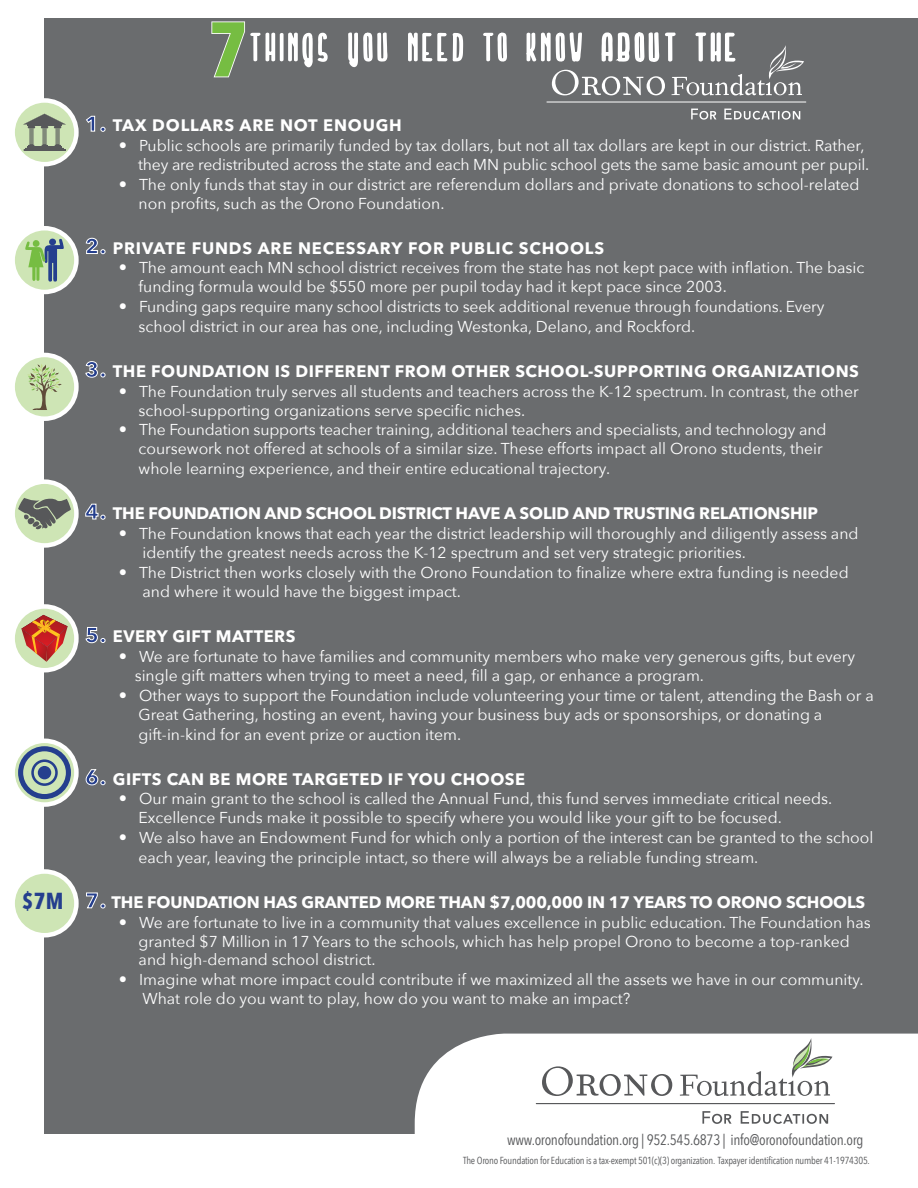
<style>
.page{position:relative;width:918px;height:1188px;background:#fff}
.page>*{position:absolute;margin:0;border:0;box-sizing:border-box;transform-origin:0 0}
.t1{font:700 condensed 76.5px "Avenir Next LT Pro";color:#76bd42}
.t2{font:700 condensed 22.95px "Avenir Next LT Pro";color:#253f8e}
.t3{font:700 16.5px "Avenir Next LT Pro";letter-spacing:-.01em;color:#fff}
.t4{font:700 16.5px "Avenir Next LT Pro";letter-spacing:.03em;color:#fff}
.t5{font:700 16.5px "Avenir Next LT Pro";letter-spacing:.05em;color:#fff}
.t6{font:15.75px/18.9px "Avenir Next";color:#fff}
.t7{font:15px "Avenir Next Condensed";letter-spacing:-.02em;color:#57585a}
.t8{font:10.2px "Avenir Next Condensed";letter-spacing:-.02em;color:#57585a}
.s1{font-size:21px;color:#253f8e}
.s2{font-family:"Avenir Next Condensed";font-weight:500;font-size:16.5px}
</style>
<div class="page">
<div style="left:45px;top:15px;width:873px;height:1119px;background:#6a6c6e"></div>
<svg style="left:86px;top:116px;width:9px;height:16px"></svg>
<svg style="left:101px;top:127px;width:4px;height:4px"></svg>
<svg style="left:86px;top:238px;width:19px;height:16px"></svg>
<svg style="left:85px;top:361px;width:20px;height:17px"></svg>
<svg style="left:85px;top:503px;width:20px;height:17px"></svg>
<svg style="left:85px;top:627px;width:20px;height:16px"></svg>
<svg style="left:85px;top:769px;width:20px;height:17px"></svg>
<svg style="left:86px;top:892px;width:19px;height:17px"></svg>
<svg style="left:348px;top:32px;width:40px;height:36px"></svg>
<svg style="left:408px;top:32px;width:56px;height:30px"></svg>
<svg style="left:483px;top:32px;width:24px;height:30px"></svg>
<div style="left:415px;top:1034px;width:503px;height:100px;background:#fff"></div>
<svg style="left:536px;top:1038px;width:299px;height:66px;background:#eaeaea"></svg>
<svg style="left:702px;top:1111px;width:126px;height:13px;background:#cecfcf"></svg>
<svg style="left:13px;top:100px;width:63px;height:64px"></svg>
<div style="left:10px;top:98px;width:69px;height:68px;border:4px solid #fff;border-radius:50%"></div>
<hr style="left:23px;top:149px;width:43px;height:2px;background:#57585a">
<hr style="left:25px;top:148px;width:39px;height:2px;background:#57585a">
<hr style="left:27px;top:147px;width:35px;height:1px;background:#57585a">
<svg style="left:23px;top:114px;width:43px;height:33px"></svg>
<hr style="left:27px;top:124px;width:35px;height:2px;background:#57585a">
<svg style="left:13px;top:228px;width:63px;height:64px"></svg>
<div style="left:10px;top:226px;width:69px;height:68px;border:4px solid #fff;border-radius:50%"></div>
<svg style="left:25px;top:238px;width:39px;height:44px;background:#8fb290"></svg>
<svg style="left:13px;top:355px;width:63px;height:64px"></svg>
<div style="left:10px;top:353px;width:69px;height:68px;border:4px solid #fff;border-radius:50%"></div>
<svg style="left:27px;top:364px;width:35px;height:46px;background:#b9cc9b"></svg>
<svg style="left:13px;top:482px;width:63px;height:63px"></svg>
<div style="left:10px;top:479px;width:69px;height:69px;border:4px solid #fff;border-radius:50%"></div>
<svg style="left:18px;top:498px;width:53px;height:32px;background:#899380"></svg>
<svg style="left:13px;top:606px;width:63px;height:64px"></svg>
<div style="left:10px;top:604px;width:69px;height:68px;border:4px solid #fff;border-radius:50%"></div>
<svg style="left:21px;top:615px;width:47px;height:47px;background:#cb815f"></svg>
<div style="left:13px;top:872px;width:63px;height:63px;background:#cee5b5;border-radius:50%"></div>
<div style="left:10px;top:869px;width:69px;height:69px;border:4px solid #fff;border-radius:50%"></div>
<svg style="left:13px;top:741px;width:63px;height:64px;background:#bbd0b8"></svg>
<div style="left:10px;top:739px;width:69px;height:68px;border:4px solid #fff;border-radius:50%"></div>
<div style="left:18px;top:746px;width:53px;height:53px;border:5px solid #253f8e;border-radius:50%"></div>
<div style="left:31px;top:759px;width:27px;height:27px;border:3px solid #253f8e;border-radius:50%"></div>
<div style="left:38px;top:766px;width:13px;height:13px;background:#253f8e;border-radius:50%"></div>
<svg style="left:526px;top:32px;width:280px;height:71px"></svg>
<svg style="left:691px;top:109px;width:109px;height:11px"></svg>
<svg style="left:211px;top:21px;width:117px;height:57px"></svg>
<div style="left:0;top:0;width:918px;height:17px;background:#fff"></div>
<h2 class="t2" style="left:22px;top:887px;width:43px">$7M</h2>
<h1 class="t1" style="left:209px;top:3px;width:42px">7</h1>
<p class="t5" style="left:85px;top:115px;width:318px"><span class="s1">1.</span> TAX DOLLARS ARE NOT ENOUGH</p>
<p class="t6" style="left:138px;top:135px;width:733px;text-indent:-19px"><span class="s2">•</span> Public schools are primarily funded by tax dollars, but not all tax dollars are kept in our district. Rather, they are redistributed across the state and each MN public school gets the same basic amount per pupil.</p>
<p class="t6" style="left:139px;top:174px;width:723px;text-indent:-20px"><span class="s2">•</span> The only funds that stay in our district are referendum dollars and private donations to school-related non profits, such as the Orono Foundation.</p>
<p class="t5" style="left:85px;top:238px;width:521px"><span class="s1">2.</span> PRIVATE FUNDS ARE NECESSARY FOR PUBLIC SCHOOLS</p>
<p class="t6" style="left:139px;top:258px;width:727px;text-indent:-20px"><span class="s2">•</span> The amount each MN school district receives from the state has not kept pace with inflation. The basic funding formula would be $550 more per pupil today had it kept pace since 2003.</p>
<p class="t6" style="left:139px;top:296px;width:687px;line-height:19.8px;text-indent:-20px"><span class="s2">•</span> Funding gaps require many school districts to seek additional revenue through foundations. Every school district in our area has one, including Westonka, Delano, and Rockford.</p>
<p class="t4" style="left:85px;top:361px;width:775px"><span class="s1">3.</span> THE FOUNDATION IS DIFFERENT FROM OTHER SCHOOL-SUPPORTING ORGANIZATIONS</p>
<p class="t6" style="left:139px;top:381px;width:722px;text-indent:-20px"><span class="s2">•</span> The Foundation truly serves all students and teachers across the K-12 spectrum. In contrast, the other school-supporting organizations serve specific niches.</p>
<p class="t6" style="left:139px;top:420px;width:690px;line-height:19.4px;text-indent:-20px"><span class="s2">•</span> The Foundation supports teacher training, additional teachers and specialists, and technology and coursework not offered at schools of a similar size. These efforts impact all Orono students, their whole learning experience, and their entire educational trajectory.</p>
<p class="t3" style="left:85px;top:503px;width:734px"><span class="s1">4.</span> THE FOUNDATION AND SCHOOL DISTRICT HAVE A SOLID AND TRUSTING RELATIONSHIP</p>
<p class="t6" style="left:143px;top:523px;width:718px;text-indent:-24px"><span class="s2">•</span> The Foundation knows that each year the district leadership will thoroughly and diligently assess and identify the greatest needs across the K-12 spectrum and set very strategic priorities.</p>
<p class="t6" style="left:143px;top:561px;width:708px;line-height:19.8px;text-indent:-24px"><span class="s2">•</span> The District then works closely with the Orono Foundation to finalize where extra funding is needed and where it would have the biggest impact.</p>
<p class="t4" style="left:85px;top:626px;width:212px"><span class="s1">5.</span> EVERY GIFT MATTERS</p>
<p class="t6" style="left:135px;top:647px;width:722px;text-indent:-16px"><span class="s2">•</span> We are fortunate to have families and community members who make very generous gifts, but every single gift matters when trying to meet a need, fill a gap, or enhance a program.</p>
<p class="t6" style="left:139px;top:685px;width:737px;line-height:19.4px;text-indent:-20px"><span class="s2">•</span> Other ways to support the Foundation include volunteering your time or talent, attending the Bash or a<br>Great Gathering, hosting an event, having your business buy ads or sponsorships, or donating a gift-in-kind for an event prize or auction item.</p>
<p class="t4" style="left:85px;top:769px;width:441px"><span class="s1">6.</span> GIFTS CAN BE MORE TARGETED IF YOU CHOOSE</p>
<p class="t6" style="left:139px;top:789px;width:695px;text-indent:-20px"><span class="s2">•</span> Our main grant to the school is called the Annual Fund, this fund serves immediate critical needs.<br>Excellence Funds make it possible to specify where you would like your gift to be focused.</p>
<p class="t6" style="left:139px;top:827px;width:736px;line-height:19.8px;text-indent:-20px"><span class="s2">•</span> We also have an Endowment Fund for which only a portion of the interest can be granted to the school each year, leaving the principle intact, so there will always be a reliable funding stream.</p>
<p class="t3" style="left:85px;top:892px;width:782px"><span class="s1">7.</span> THE FOUNDATION HAS GRANTED MORE THAN $7,000,000 IN 17 YEARS TO ORONO SCHOOLS</p>
<p class="t6" style="left:139px;top:912px;width:734px;text-indent:-20px"><span class="s2">•</span> We are fortunate to live in a community that values excellence in public education. The Foundation has granted $7 Million in 17 Years to the schools, which has help propel Orono to become a top-ranked and high-demand school district.</p>
<p class="t6" style="left:142px;top:970px;width:723px;text-indent:-23px"><span class="s2">•</span> Imagine what more impact could contribute if we maximized all the assets we have in our community.<br>What role do you want to play, how do you want to make an impact?</p>
<p class="t7" style="left:507px;top:1127px;width:358px">www.oronofoundation.org | 952.545.6873 | info@oronofoundation.org</p>
<p class="t8" style="left:463px;top:1152px;width:408px">The Orono Foundation for Education is a tax-exempt 501(c)(3) organization. Taxpayer identification number 41-1974305.</p>
</div>
